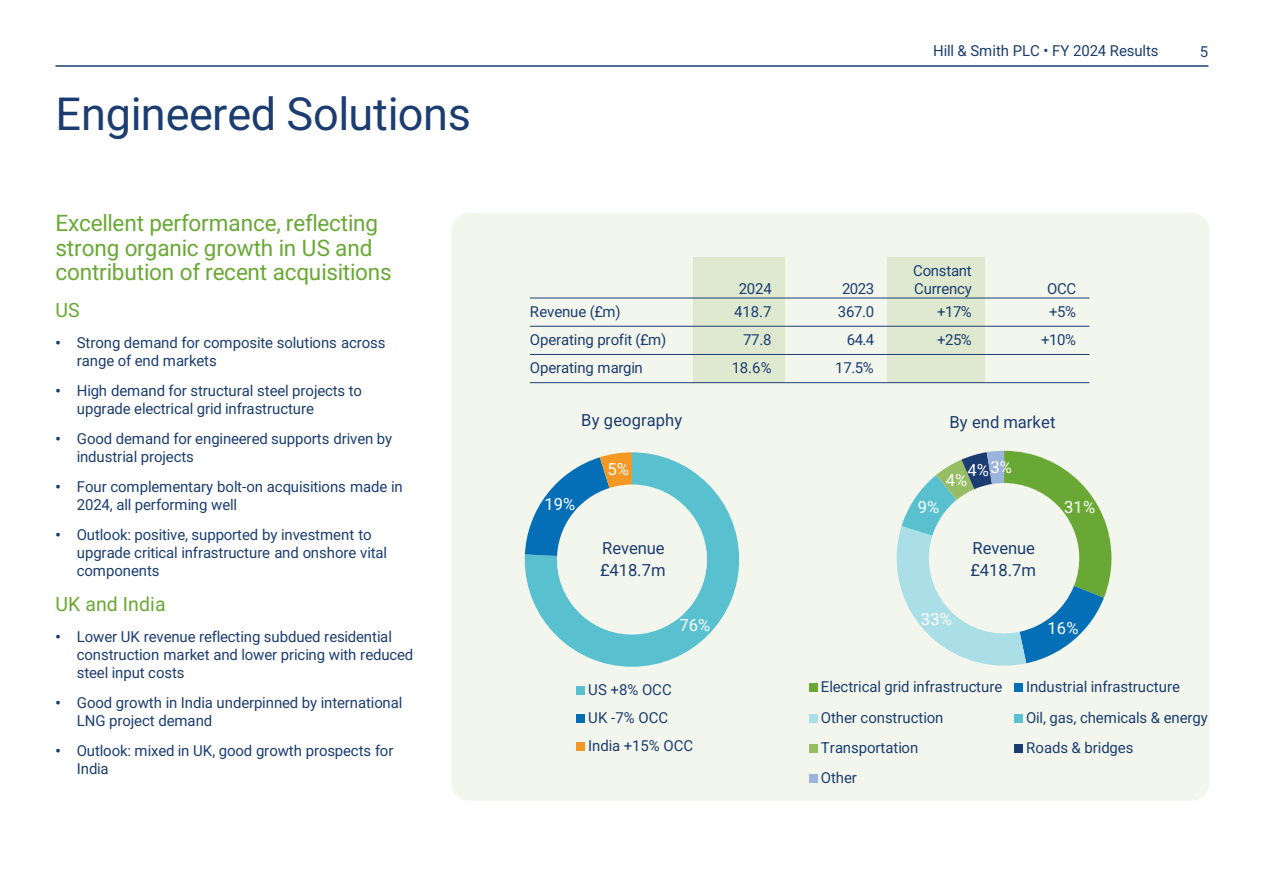
<style>
.page{position:relative;width:1264px;height:894px;background:#fff}
.page>*{position:absolute;margin:0;border:0;box-sizing:border-box;transform-origin:0 0}
.t1{font:45px "Roboto";letter-spacing:-.01em;color:#1b3d70}
.t2{font:22.5px/24.3px "Roboto";letter-spacing:-.01em;color:#69a834}
.t3{font:19.5px "Roboto";letter-spacing:.005em;color:#69a834}
.t4{font:16.5px/21.3px "Roboto";letter-spacing:.005em;color:#1b3d70}
.t5{font:16.5px "Roboto";letter-spacing:.005em;color:#fff}
.t6{font:16.5px/21.3px "Roboto";letter-spacing:-.01em;color:#1d3c71}
.Slide{font:15px/18px "Roboto";letter-spacing:-.01em;color:#1b3d70}
.s1{font-family:"Arial"}
</style>
<div class="page">
<hr style="left:56px;top:66px;width:1152px;height:1px;background:#1b3d70">
<div style="left:451px;top:213px;width:758px;height:587px;background:#f3f6ec"></div>
<svg style="left:524px;top:452px;width:215px;height:214px;background:#b6e0e0"></svg>
<svg style="left:525px;top:452px;width:106px;height:104px;background:#a5c3cb"></svg>
<div style="left:576px;top:686px;width:8px;height:8px;background:#59c0d0"></div>
<div style="left:576px;top:714px;width:8px;height:8px;background:#046fb7"></div>
<div style="left:576px;top:741px;width:8px;height:9px;background:#f49825"></div>
<svg style="left:895px;top:450px;width:216px;height:225px;background:#c1dccf"></svg>
<div style="left:809px;top:683px;width:8px;height:8px;background:#69a834"></div>
<div style="left:1014px;top:683px;width:8px;height:8px;background:#046fb7"></div>
<div style="left:809px;top:714px;width:8px;height:8px;background:#abdfe8"></div>
<div style="left:1014px;top:714px;width:8px;height:8px;background:#59c0d0"></div>
<div style="left:809px;top:744px;width:8px;height:8px;background:#97bd64"></div>
<div style="left:1014px;top:744px;width:8px;height:8px;background:#1c3d71"></div>
<div style="left:809px;top:774px;width:8px;height:8px;background:#9cb3dd"></div>
<div style="left:693px;top:257px;width:92px;height:41px;background:#dfe9cf"></div>
<div style="left:887px;top:257px;width:97px;height:41px;background:#dfe9cf"></div>
<div style="left:693px;top:298px;width:92px;height:28px;background:#dfe9cf"></div>
<div style="left:887px;top:298px;width:97px;height:28px;background:#dfe9cf"></div>
<div style="left:693px;top:326px;width:92px;height:28px;background:#dfe9cf"></div>
<div style="left:887px;top:326px;width:97px;height:28px;background:#dfe9cf"></div>
<div style="left:693px;top:354px;width:92px;height:28px;background:#dfe9cf"></div>
<div style="left:887px;top:354px;width:97px;height:28px;background:#dfe9cf"></div>
<hr style="left:530px;top:298px;width:559px;height:1px;background:#1d3c71">
<hr style="left:530px;top:326px;width:559px;height:1px;background:#1d3c71">
<hr style="left:530px;top:354px;width:559px;height:1px;background:#1d3c71">
<hr style="left:530px;top:382px;width:559px;height:1px;background:#1d3c71">
<h2 class="t1" style="left:56px;top:83px;width:417px">Engineered Solutions</h2>
<p class="t2" style="left:55px;top:210px;width:337px">Excellent performance, reflecting strong organic growth in US and contribution of recent acquisitions</p>
<p class="t3" style="left:55px;top:296px;width:26px">US</p>
<p class="Slide" style="left:77px;top:333px;width:310px;text-indent:-21px"><span class="s1">•</span> Strong demand for composite solutions across range of end markets</p>
<p class="Slide" style="left:77px;top:381px;width:287px;text-indent:-21px"><span class="s1">•</span> High demand for structural steel projects to upgrade electrical grid infrastructure</p>
<p class="Slide" style="left:77px;top:429px;width:317px;text-indent:-21px"><span class="s1">•</span> Good demand for engineered supports driven by industrial projects</p>
<p class="Slide" style="left:77px;top:477px;width:327px;text-indent:-21px"><span class="s1">•</span> Four complementary bolt-on acquisitions made in<br>2024, all performing well</p>
<p class="Slide" style="left:77px;top:525px;width:312px;text-indent:-21px"><span class="s1">•</span> Outlook: positive, supported by investment to upgrade critical infrastructure and onshore vital components</p>
<p class="t3" style="left:55px;top:590px;width:112px">UK and India</p>
<p class="Slide" style="left:77px;top:627px;width:338px;text-indent:-21px"><span class="s1">•</span> Lower UK revenue reflecting subdued residential construction market and lower pricing with reduced steel input costs</p>
<p class="Slide" style="left:77px;top:693px;width:327px;text-indent:-21px"><span class="s1">•</span> Good growth in India underpinned by international<br>LNG project demand</p>
<p class="Slide" style="left:77px;top:741px;width:318px;text-indent:-21px"><span class="s1">•</span> Outlook: mixed in UK, good growth prospects for<br>India</p>
<p class="Slide" style="left:932px;top:41px;width:227px">Hill &amp; Smith PLC • FY 2024 Results</p>
<p class="Slide" style="left:1199px;top:42px;width:10px">5</p>
<p class="Slide" style="left:738px;top:279px;width:34px">2024</p>
<p class="Slide" style="left:841px;top:279px;width:34px">2023</p>
<p class="Slide" style="left:913px;top:261px;width:60px">Constant<br>Currency</p>
<p class="Slide" style="left:1047px;top:279px;width:30px">OCC</p>
<p class="Slide" style="left:530px;top:302px;width:92px">Revenue (£m)</p>
<p class="Slide" style="left:734px;top:302px;width:39px">418.7</p>
<p class="Slide" style="left:837px;top:302px;width:38px">367.0</p>
<p class="Slide" style="left:936px;top:302px;width:36px">+17%</p>
<p class="Slide" style="left:1048px;top:302px;width:28px">+5%</p>
<p class="Slide" style="left:530px;top:330px;width:138px">Operating profit (£m)</p>
<p class="Slide" style="left:743px;top:330px;width:30px">77.8</p>
<p class="Slide" style="left:846px;top:330px;width:29px">64.4</p>
<p class="Slide" style="left:936px;top:330px;width:36px">+25%</p>
<p class="Slide" style="left:1040px;top:330px;width:36px">+10%</p>
<p class="Slide" style="left:530px;top:358px;width:114px">Operating margin</p>
<p class="Slide" style="left:731px;top:358px;width:41px">18.6%</p>
<p class="Slide" style="left:835px;top:358px;width:40px">17.5%</p>
<p class="t4" style="left:581px;top:409px;width:102px">By geography</p>
<p class="t4" style="left:949px;top:410px;width:108px">By end market</p>
<p class="t5" style="left:544px;top:492px;width:33px">19%</p>
<p class="t5" style="left:607px;top:457px;width:23px">5%</p>
<p class="t5" style="left:967px;top:459px;width:23px">4%</p>
<p class="t5" style="left:990px;top:455px;width:23px">3%</p>
<p class="t5" style="left:945px;top:468px;width:23px">4%</p>
<p class="t5" style="left:917px;top:495px;width:23px">9%</p>
<p class="t6" style="left:600px;top:537px;width:67px">Revenue £418.7m</p>
<p class="t4" style="left:970px;top:537px;width:67px">Revenue £418.7m</p>
<p class="t5" style="left:1063px;top:495px;width:33px">31%</p>
<p class="t5" style="left:679px;top:613px;width:33px">76%</p>
<p class="Slide" style="left:588px;top:680px;width:85px">US +8% OCC</p>
<p class="Slide" style="left:588px;top:708px;width:81px">UK -7% OCC</p>
<p class="Slide" style="left:588px;top:735px;width:107px">India +15% OCC</p>
<p class="t5" style="left:920px;top:607px;width:33px">33%</p>
<p class="t5" style="left:1047px;top:616px;width:33px">16%</p>
<p class="Slide" style="left:820px;top:677px;width:183px">Electrical grid infrastructure</p>
<p class="Slide" style="left:1025px;top:677px;width:155px">Industrial infrastructure</p>
<p class="Slide" style="left:820px;top:707px;width:124px">Other construction</p>
<p class="Slide" style="left:1025px;top:707px;width:183px">Oil, gas, chemicals &amp; energy</p>
<p class="Slide" style="left:820px;top:738px;width:99px">Transportation</p>
<p class="Slide" style="left:1025px;top:738px;width:109px">Roads &amp; bridges</p>
<p class="Slide" style="left:820px;top:768px;width:38px">Other</p>
</div>
